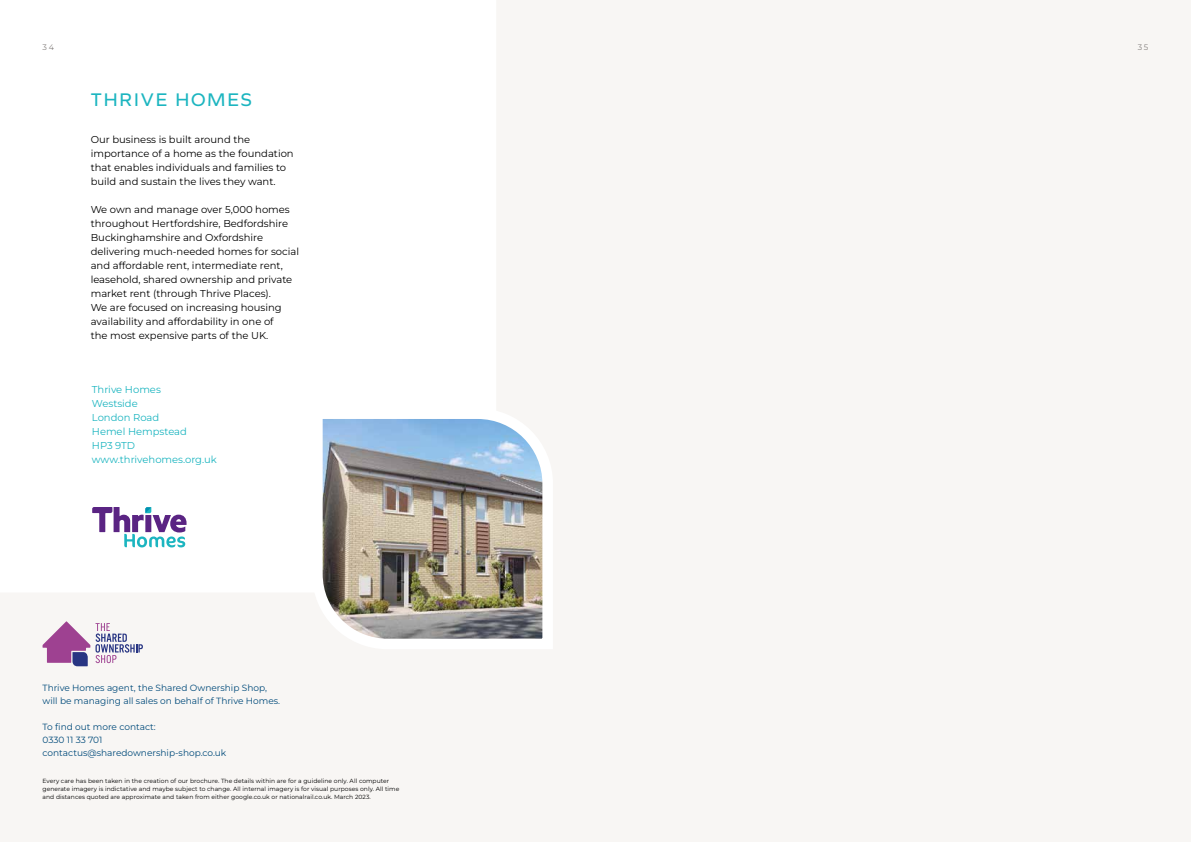
<style>
.page{position:relative;width:1191px;height:842px;background:#f8f6f4}
.page>*{position:absolute;margin:0;border:0;box-sizing:border-box;transform-origin:0 0}
.t1{font:19px "Mathelo";letter-spacing:.1em;color:#1cb5c0}
.t2{font:10px/14px "Montserrat";color:#000}
.t3{font:10px/14px "Montserrat";color:#1cb5c0}
.t4{font:9px/13px "Montserrat";color:#004a7a}
.t5{font:8px "Montserrat";color:#888482}
.t6{font:6px/8px "Montserrat";letter-spacing:.01em;color:#000}
</style>
<div class="page">
<div style="left:0;top:0;width:496px;height:592px;background:#fff"></div>
<svg style="left:92px;top:507px;width:94px;height:40px"></svg>
<img style="left:307px;top:403px;width:245px;height:246px">
<svg style="left:43px;top:621px;width:100px;height:45px"></svg>
<p class="t5" style="left:43px;top:42px;width:13px">34</p>
<p class="t5" style="left:1137px;top:42px;width:12px">35</p>
<h1 class="t1" style="left:91px;top:89px;width:163px">THRIVE HOMES</h1>
<p class="t2" style="left:91px;top:132px;width:204px">Our business is built around the importance of a home as the foundation that enables individuals and families to build and sustain the lives they want.</p>
<p class="t2" style="left:91px;top:202px;width:210px">We own and manage over 5,000 homes throughout Hertfordshire, Bedfordshire Buckinghamshire and Oxfordshire delivering much-needed homes for social and affordable rent, intermediate rent, leasehold, shared ownership and private market rent (through Thrive Places).<br>We are focused on increasing housing availability and affordability in one of<br>the most expensive parts of the UK.</p>
<p class="t3" style="left:92px;top:382px;width:126px">Thrive Homes<br>Westside<br>London Road<br>Hemel Hempstead<br>HP3 9TD www.thrivehomes.org.uk</p>
<p class="t4" style="left:43px;top:681px;width:239px">Thrive Homes agent, the Shared Ownership Shop, will be managing all sales on behalf of Thrive Homes.</p>
<p class="t4" style="left:43px;top:720px;width:185px">To find out more contact:<br>0330 11 33 701 contactus@sharedownership-shop.co.uk</p>
<p class="t6" style="left:43px;top:777px;width:358px">Every care has been taken in the creation of our brochure. The details within are for a guideline only. All computer generate imagery is indictative and maybe subject to change. All internal imagery is for visual purposes only. All time and distances quoted are approximate and taken from either google.co.uk or nationalrail.co.uk. March 2023.</p>
</div>
